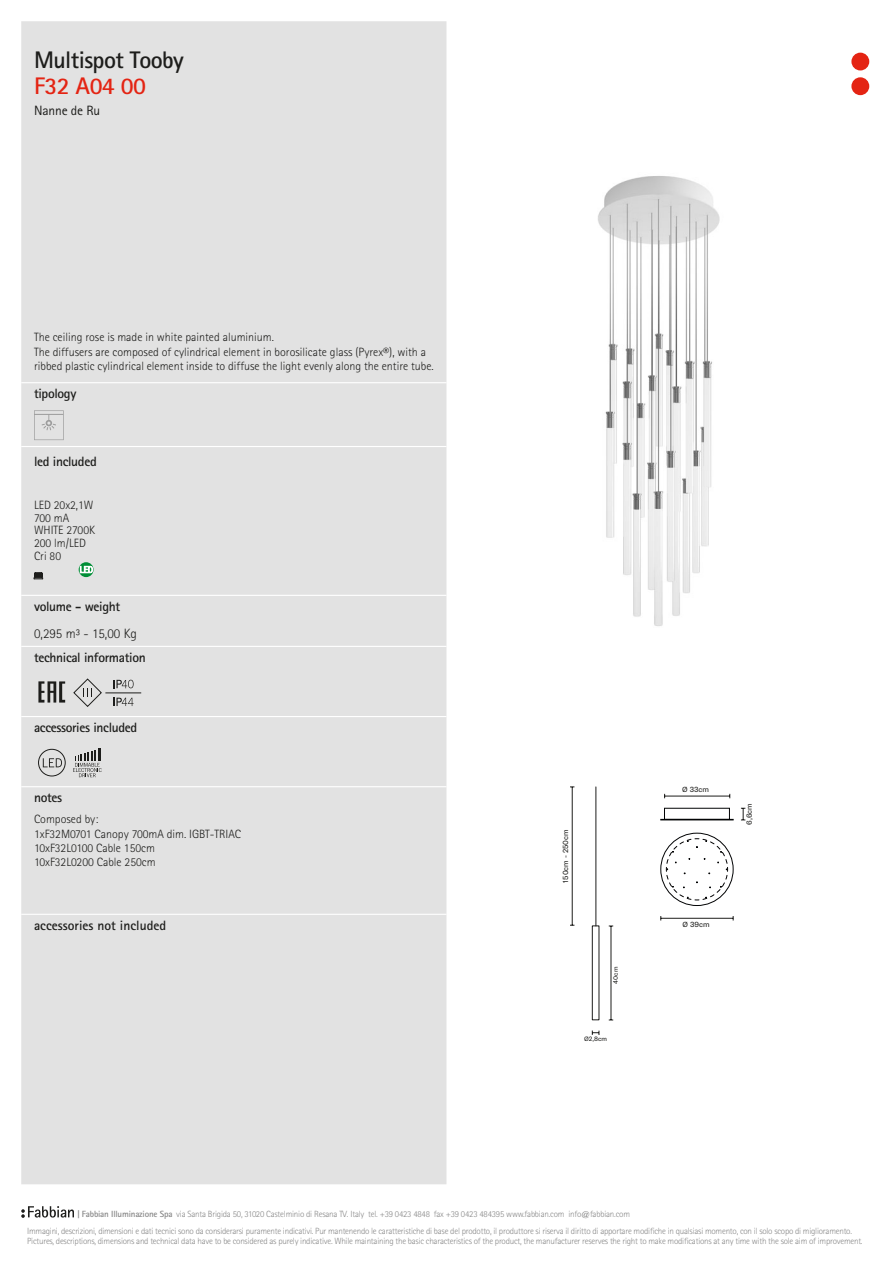
<style>
.page{position:relative;width:893px;height:1263px;background:#fff}
.page>*{position:absolute;margin:0;border:0;box-sizing:border-box;transform-origin:0 0}
.testataCollezione{font:700 24px "Rotis Sans Serif Std";letter-spacing:-.025em;color:#1d1d1b}
.testataCodice{font:700 24px "Rotis Sans Serif Std";letter-spacing:-.025em;color:#e42413}
.accNonInclusiTitolo{font:700 13.5px "Rotis Sans Serif Std";color:#1d1d1b}
.caratteristicheTitol{font:700 13.5px "Rotis Sans Serif Std";letter-spacing:-.025em;color:#1d1d1b}
.accInclusiTitolo{font:700 13.5px "Rotis Sans Serif Std";letter-spacing:-.025em;color:#1d1d1b}
.volumePeso{font:300 13.5px "Rotis Sans Serif Std";color:#1d1d1b}
.volumePesoTitolo{font:700 13.5px "Rotis Sans Serif Std";letter-spacing:-.025em;color:#1d1d1b}
.lampadeTitolo{font:700 13.5px "Rotis Sans Serif Std";letter-spacing:-.025em;color:#1d1d1b}
.testataDesign{font:13.5px "Rotis Sans Serif Std";letter-spacing:-.01em;color:#1d1d1b}
.tipologiaTitolo{font:700 13.5px "Rotis Sans Serif Std";letter-spacing:-.025em;color:#1d1d1b}
.noteTitolo{font:700 13.5px "Rotis Sans Serif Std";letter-spacing:-.025em;color:#1d1d1b}
.lampada_1sopraAnc{font:300 12px/12.8px "Rotis Sans Serif Std";color:#1d1d1b}
.descrizione{font:300 12px "Rotis Sans Serif Std";color:#1d1d1b}
.t1{font:300 9px "Rotis Sans Serif Std";letter-spacing:-.025em;color:#878787}
.t2{font:7.5px "Supria Sans";color:#1d1d1b}
.t3{font:6.3px "Supria Sans";color:#1d1d1b}
.s1{font-weight:700}
</style>
<div class="page">
<div style="left:21px;top:21px;width:425px;height:1163px;background:#e2e2e2"></div>
<hr style="left:21px;top:382px;width:425px;height:1px;background:#fff">
<hr style="left:21px;top:446px;width:425px;height:1px;background:#fff">
<hr style="left:21px;top:595px;width:425px;height:1px;background:#fff">
<hr style="left:21px;top:646px;width:425px;height:1px;background:#fff">
<hr style="left:21px;top:716px;width:425px;height:1px;background:#fff">
<hr style="left:21px;top:786px;width:425px;height:1px;background:#fff">
<hr style="left:21px;top:914px;width:425px;height:1px;background:#fff">
<svg style="left:34px;top:410px;width:30px;height:30px"></svg>
<svg style="left:34px;top:573px;width:9px;height:7px"></svg>
<svg style="left:79px;top:562px;width:15px;height:15px"></svg>
<svg style="left:80px;top:566px;width:13px;height:7px"></svg>
<svg style="left:38px;top:681px;width:27px;height:21px"></svg>
<svg style="left:73px;top:678px;width:29px;height:29px"></svg>
<svg style="left:38px;top:749px;width:28px;height:27px"></svg>
<svg style="left:113px;top:680px;width:21px;height:8px"></svg>
<svg style="left:113px;top:698px;width:21px;height:8px"></svg>
<hr style="left:105px;top:693px;width:36px;height:1px;background:#1d1d1b">
<svg style="left:73px;top:749px;width:29px;height:28px"></svg>
<svg style="left:660px;top:808px;width:74px;height:98px"></svg>
<hr style="left:665px;top:796px;width:65px;height:1px;background:#1d1d1b">
<svg style="left:741px;top:808px;width:4px;height:13px"></svg>
<hr style="left:661px;top:918px;width:72px;height:1px;background:#1d1d1b">
<hr style="left:596px;top:787px;width:1px;height:139px;background:#1d1d1b">
<hr style="left:572px;top:787px;width:1px;height:138px;background:#1d1d1b">
<hr style="left:611px;top:926px;width:1px;height:94px;background:#1d1d1b">
<div style="left:592px;top:926px;width:7px;height:94px;border:1px solid #1d1d1b"></div>
<svg style="left:592px;top:1030px;width:8px;height:5px"></svg>
<img style="left:598px;top:176px;width:122px;height:450px">
<svg style="left:21px;top:1206px;width:53px;height:12px"></svg>
<div style="left:851px;top:53px;width:18px;height:17px;background:#e42413;border-radius:50%"></div>
<div style="left:851px;top:77px;width:18px;height:18px;background:#e42413;border-radius:50%"></div>
<p class="testataCollezione" style="left:34px;top:45px;width:151px">Multispot Tooby</p>
<p class="testataCodice" style="left:34px;top:70px;width:113px">F32 A04 00</p>
<p class="testataDesign" style="left:34px;top:102px;width:68px">Nanne de Ru</p>
<p class="lampada_1sopraAnc" style="left:34px;top:330px;width:401px;line-height:14.4px">The ceiling rose is made in white painted aluminium.<br>The diffusers are composed of cylindrical element in borosilicate glass (Pyrex®), with a ribbed plastic cylindrical element inside to diffuse the light evenly along the entire tube.</p>
<p class="tipologiaTitolo" style="left:34px;top:385px;width:44px">tipology</p>
<p class="lampadeTitolo" style="left:34px;top:453px;width:64px">led included</p>
<p class="lampada_1sopraAnc" style="left:34px;top:498px;width:63px">LED 20x2,1W<br>700 mA<br>WHITE 2700K<br>200 lm/LED<br>Cri 80</p>
<p class="volumePesoTitolo" style="left:34px;top:598px;width:88px">volume - weight</p>
<p class="volumePeso" style="left:34px;top:625px;width:104px">0,295 m³ - 15,00 Kg</p>
<p class="caratteristicheTitol" style="left:34px;top:649px;width:113px">technical information</p>
<p class="accInclusiTitolo" style="left:34px;top:719px;width:105px">accessories included</p>
<p class="noteTitolo" style="left:34px;top:789px;width:30px">notes</p>
<p class="descrizione" style="left:34px;top:812px;width:66px">Composed by:</p>
<p class="descrizione" style="left:34px;top:827px;width:209px">1xF32M0701 Canopy 700mA dim. IGBT-TRIAC</p>
<p class="descrizione" style="left:34px;top:841px;width:123px">10xF32L0100 Cable 150cm</p>
<p class="descrizione" style="left:34px;top:855px;width:123px">10xF32L0200 Cable 250cm</p>
<p class="accNonInclusiTitolo" style="left:34px;top:917px;width:134px">accessories not included</p>
<p class="t2" style="left:561px;top:882px;width:54px;rotate:-90deg">150cm - 250cm</p>
<p class="t3" style="left:612px;top:983px;width:18px;rotate:-90deg">40cm</p>
<p class="t3" style="left:584px;top:1035px;width:24px">Ø2,8cm</p>
<p class="t2" style="left:682px;top:785px;width:28px">Ø 33cm</p>
<p class="t2" style="left:745px;top:825px;width:23px;rotate:-90deg">6,6cm</p>
<p class="t2" style="left:683px;top:920px;width:29px">Ø 39cm</p>
<p class="t1" style="left:77px;top:1209px;width:554px"><span class="s1">| Fabbian Illuminazione Spa</span> via Santa Brigida 50, 31020 Castelminio di Resana TV. Italy tel. +39 0423 4848 fax +39 0423 484395 www.fabbian.com info@fabbian.com</p>
<p class="t1" style="left:27px;top:1225px;width:826px">Immagini, descrizioni, dimensioni e dati tecnici sono da considerarsi puramente indicativi. Pur mantenendo le caratteristiche di base del prodotto, il produttore si riserva il diritto di apportare modifiche in qualsiasi momento, con il solo scopo di miglioramento.</p>
<p class="t1" style="left:27px;top:1236px;width:837px">Pictures, descriptions, dimensions and technical data have to be considered as purely indicative. While maintaining the basic characteristics of the product, the manufacturer reserves the right to make modifications at any time with the sole aim of improvement.</p>
</div>
